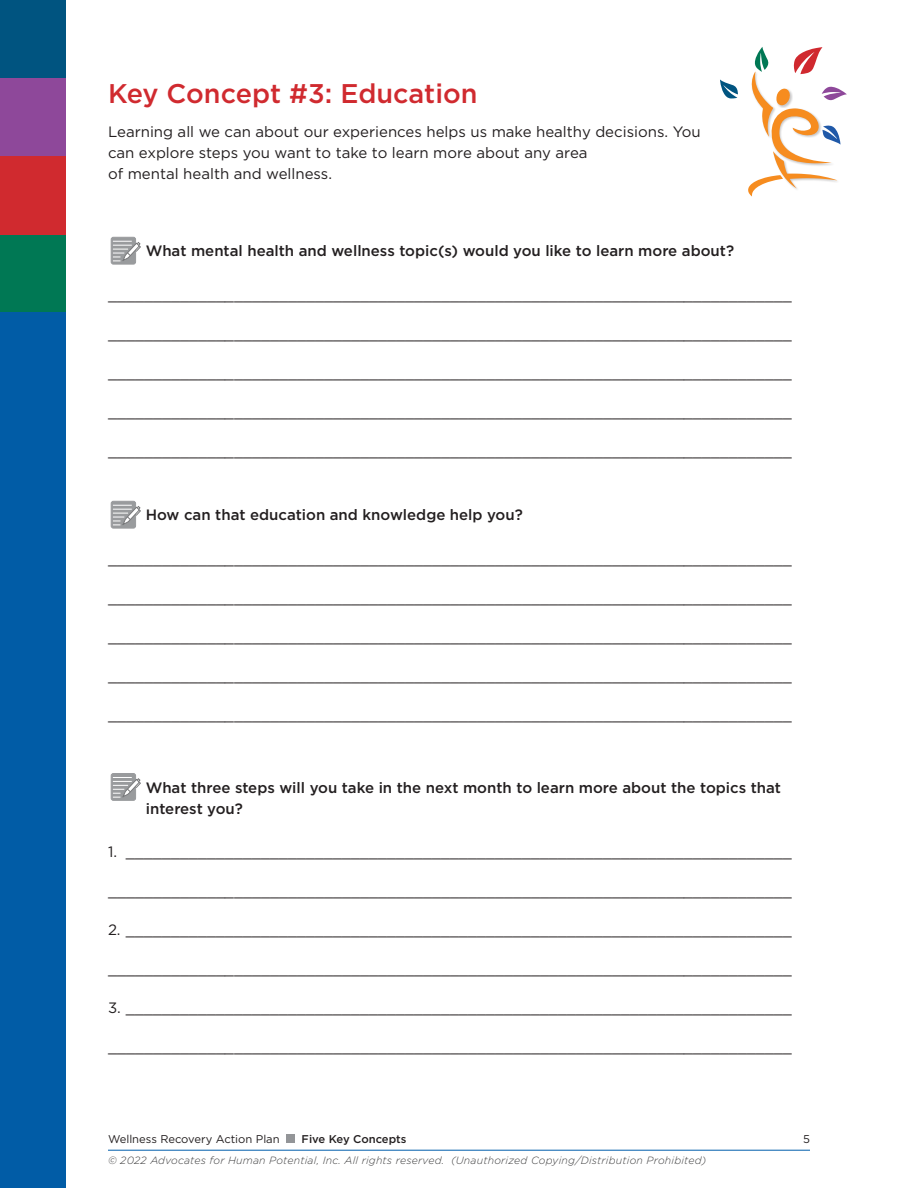
<style>
.page{position:relative;width:918px;height:1188px;background:#fff}
.page>*{position:absolute;margin:0;border:0;box-sizing:border-box;transform-origin:0 0}
.t1{font:500 27px "Gotham";color:#d02a2f}
.Rules{font:15px "Gotham";color:#231f20}
.body_text{font:500 15px/21px "Gotham";color:#231f20}
.body_text-2{font:15px/21px "Gotham";color:#231f20}
.t2{font:11.25px "Gotham";color:#231f20}
.t3{font:500 11.25px "Gotham";color:#231f20}
.t4{font:italic 300 10.5px "Gotham";letter-spacing:.02em;color:#3e3e3f}
</style>
<div class="page">
<div style="left:287px;top:1135px;width:8px;height:8px;background:#939598"></div>
<div style="left:0;top:234px;width:66px;height:79px;background:#007854"></div>
<div style="left:0;top:156px;width:66px;height:78px;background:#d02a2f"></div>
<div style="left:0;top:76px;width:66px;height:80px;background:#8e489a"></div>
<div style="left:0;top:0;width:66px;height:78px;background:#005480"></div>
<div style="left:0;top:313px;width:66px;height:875px;background:#015ca6"></div>
<hr style="left:108px;top:1150px;width:702px;height:1px;background:#015dab">
<svg style="left:111px;top:237px;width:25px;height:27px"></svg>
<div style="left:111px;top:237px;width:25px;height:27px;border:1px solid #808285;border-radius:2px"></div>
<svg style="left:113px;top:241px;width:28px;height:21px"></svg>
<svg style="left:111px;top:501px;width:25px;height:27px"></svg>
<div style="left:111px;top:501px;width:25px;height:27px;border:1px solid #808285;border-radius:2px"></div>
<svg style="left:113px;top:505px;width:28px;height:21px"></svg>
<div style="left:111px;top:774px;width:25px;height:26px;background:#999b9d;border-radius:2px"></div>
<div style="left:111px;top:773px;width:25px;height:28px;border:1px solid #808285;border-radius:2px"></div>
<svg style="left:113px;top:777px;width:28px;height:21px"></svg>
<svg style="left:720px;top:80px;width:18px;height:19px"></svg>
<svg style="left:748px;top:47px;width:99px;height:149px"></svg>
<h1 class="t1" style="left:108px;top:75px;width:371px">Key Concept #3: Education</h1>
<p class="body_text-2" style="left:108px;top:121px;width:594px">Learning all we can about our experiences helps us make healthy decisions. You can explore steps you want to take to learn more about any area<br>of mental health and wellness.</p>
<p class="body_text" style="left:146px;top:240px;width:590px">What mental health and wellness topic(s) would you like to learn more about?</p>
<p class="Rules" style="left:108px;top:285px;width:685px">____________________________________________________________________________</p>
<p class="Rules" style="left:108px;top:324px;width:685px">____________________________________________________________________________</p>
<p class="Rules" style="left:108px;top:363px;width:685px">____________________________________________________________________________</p>
<p class="Rules" style="left:108px;top:402px;width:685px">____________________________________________________________________________</p>
<p class="Rules" style="left:108px;top:441px;width:685px">____________________________________________________________________________</p>
<p class="body_text" style="left:146px;top:504px;width:379px">How can that education and knowledge help you?</p>
<p class="Rules" style="left:108px;top:549px;width:685px">____________________________________________________________________________</p>
<p class="Rules" style="left:108px;top:588px;width:685px">____________________________________________________________________________</p>
<p class="Rules" style="left:108px;top:627px;width:685px">____________________________________________________________________________</p>
<p class="Rules" style="left:108px;top:666px;width:685px">____________________________________________________________________________</p>
<p class="Rules" style="left:108px;top:705px;width:685px">____________________________________________________________________________</p>
<p class="body_text" style="left:146px;top:777px;width:637px">What three steps will you take in the next month to learn more about the topics that interest you?</p>
<p class="Rules" style="left:108px;top:842px;width:685px">1. __________________________________________________________________________</p>
<p class="Rules" style="left:108px;top:881px;width:685px">____________________________________________________________________________</p>
<p class="Rules" style="left:108px;top:920px;width:685px">2. __________________________________________________________________________</p>
<p class="Rules" style="left:108px;top:959px;width:685px">____________________________________________________________________________</p>
<p class="Rules" style="left:108px;top:998px;width:685px">3. __________________________________________________________________________</p>
<p class="Rules" style="left:108px;top:1037px;width:685px">____________________________________________________________________________</p>
<p class="t2" style="left:108px;top:1132px;width:173px">Wellness Recovery Action Plan</p>
<p class="t3" style="left:302px;top:1132px;width:106px">Five Key Concepts</p>
<p class="t2" style="left:803px;top:1132px;width:8px">5</p>
<p class="t4" style="left:108px;top:1154px;width:600px">© 2022 Advocates for Human Potential, Inc. All rights reserved. (Unauthorized Copying/Distribution Prohibited)</p>
</div>
